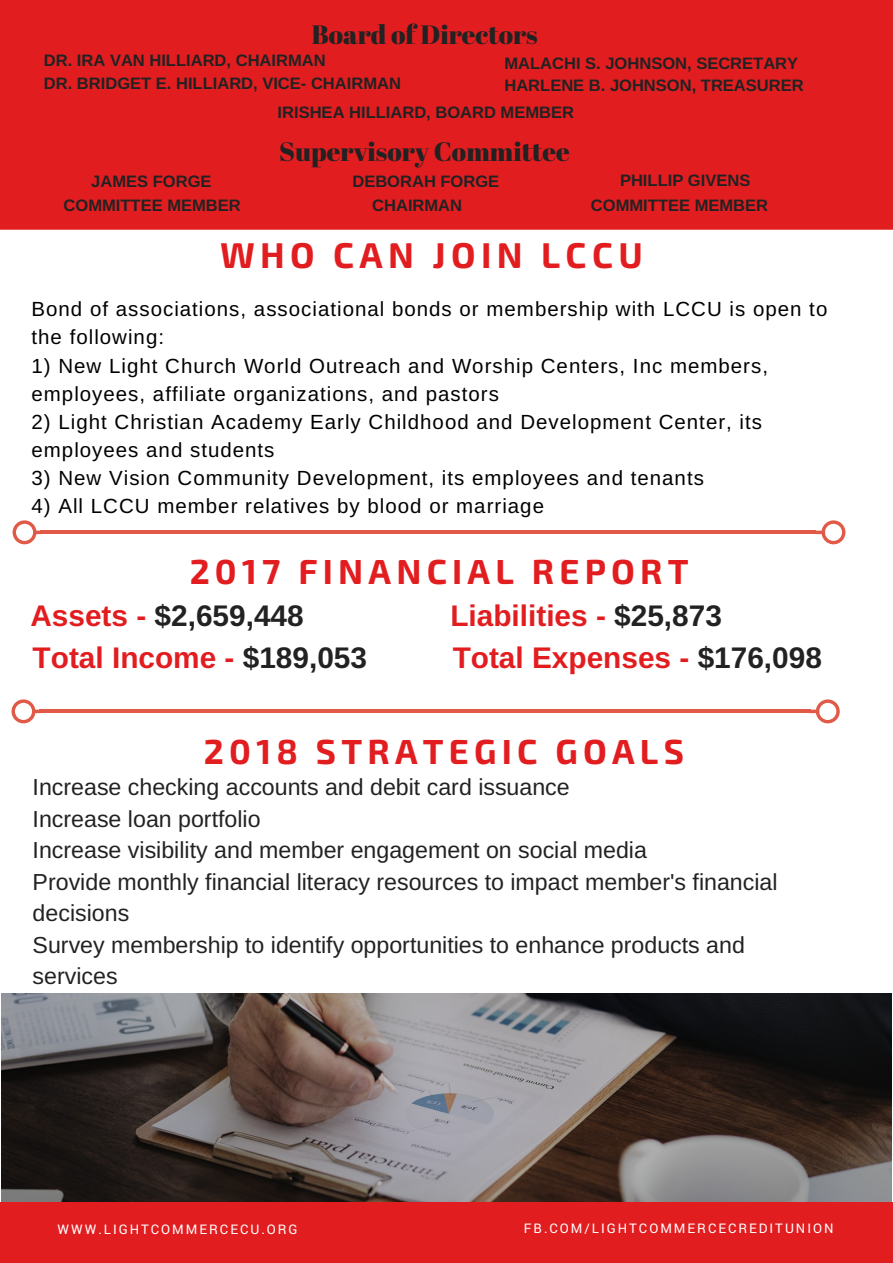
<style>
.page{position:relative;width:893px;height:1263px;background:#fff}
.page>*{position:absolute;margin:0;border:0;box-sizing:border-box;transform-origin:0 0}
.t1{font:700 35.85px "Exo 2";letter-spacing:.15em;color:#e21d20}
.t2{font:700 34.8px "Exo 2";letter-spacing:.15em;color:#e21d20}
.t3{font:700 29.85px "Arimo";color:#e21d20}
.t4{font:700 29.85px "Arimo";color:#222}
.t5{font:26.55px "Abril Fatface";color:#222}
.t6{font:23.25px/31.5px "Arimo";color:#222}
.t7{font:20.4px/28.2px "Arimo";letter-spacing:.05em;color:#000}
.t8{font:700 16.5px/22.5px "Arimo";color:#222}
.t9{font:13.2px "Roboto";letter-spacing:.15em;color:#fff}
.s1{color:#e21d20}
.s2{color:#222}
</style>
<div class="page">
<div style="left:0;top:0;width:893px;height:230px;background:#e21d20"></div>
<img style="left:1px;top:993px;width:891px;height:208px">
<div style="left:0;top:1201px;width:893px;height:62px;background:#e21d20"></div>
<hr style="left:40px;top:531px;width:776px;height:3px;background:#e05a47">
<svg style="left:13px;top:520px;width:29px;height:24px"></svg>
<svg style="left:815px;top:520px;width:30px;height:24px"></svg>
<hr style="left:39px;top:710px;width:772px;height:3px;background:#e05a47">
<svg style="left:12px;top:699px;width:29px;height:24px"></svg>
<svg style="left:809px;top:699px;width:31px;height:24px"></svg>
<h3 class="t5" style="left:311px;top:16px;width:228px">Board of Directors</h3>
<p class="t8" style="left:44px;top:49px;width:359px">DR. IRA VAN HILLIARD, CHAIRMAN<br>DR. BRIDGET E. HILLIARD, VICE- CHAIRMAN</p>
<p class="t8" style="left:504px;top:52px;width:301px">MALACHI S. JOHNSON, SECRETARY<br>HARLENE B. JOHNSON, TREASURER</p>
<p class="t8" style="left:278px;top:101px;width:298px">IRISHEA HILLIARD, BOARD MEMBER</p>
<h3 class="t5" style="left:279px;top:133px;width:292px">Supervisory Committee</h3>
<p class="t8" style="left:91px;top:170px;width:122px">JAMES FORGE</p>
<p class="t8" style="left:352px;top:170px;width:148px">DEBORAH FORGE</p>
<p class="t8" style="left:620px;top:169px;width:132px">PHILLIP GIVENS</p>
<p class="t8" style="left:64px;top:194px;width:179px">COMMITTEE MEMBER</p>
<p class="t8" style="left:372px;top:194px;width:91px">CHAIRMAN</p>
<p class="t8" style="left:591px;top:194px;width:179px">COMMITTEE MEMBER</p>
<h1 class="t1" style="left:220px;top:231px;width:424px">WHO CAN JOIN LCCU</h1>
<p class="t7" style="left:32px;top:295px;width:797px">Bond of associations, associational bonds or membership with LCCU is open to the following:</p>
<p class="t7" style="left:32px;top:351px;width:738px">1) New Light Church World Outreach and Worship Centers, Inc members, employees, affiliate organizations, and pastors</p>
<p class="t7" style="left:32px;top:408px;width:732px">2) Light Christian Academy Early Childhood and Development Center, its employees and students</p>
<p class="t7" style="left:32px;top:464px;width:674px">3) New Vision Community Development, its employees and tenants</p>
<p class="t7" style="left:32px;top:492px;width:514px">4) All LCCU member relatives by blood or marriage</p>
<h2 class="t2" style="left:190px;top:549px;width:500px">2017 FINANCIAL REPORT</h2>
<h3 class="t4" style="left:30px;top:599px;width:275px"><span class="s1">Assets -</span> $2,659,448</h3>
<h3 class="t3" style="left:450px;top:599px;width:273px">Liabilities - <span class="s2">$25,873</span></h3>
<h3 class="t3" style="left:33px;top:641px;width:336px">Total Income - <span class="s2">$189,053</span></h3>
<h3 class="t3" style="left:453px;top:641px;width:371px">Total Expenses - <span class="s2">$176,098</span></h3>
<h2 class="t2" style="left:204px;top:729px;width:481px">2018 STRATEGIC GOALS</h2>
<p class="t6" style="left:33px;top:771px;width:746px">Increase checking accounts and debit card issuance<br>Increase loan portfolio<br>Increase visibility and member engagement on social media<br>Provide monthly financial literacy resources to impact member's financial decisions<br>Survey membership to identify opportunities to enhance products and services</p>
<p class="t9" style="left:57px;top:1220px;width:242px">WWW.LIGHTCOMMERCECU.ORG</p>
<p class="t9" style="left:524px;top:1219px;width:311px">FB.COM/LIGHTCOMMERCECREDITUNION</p>
</div>
